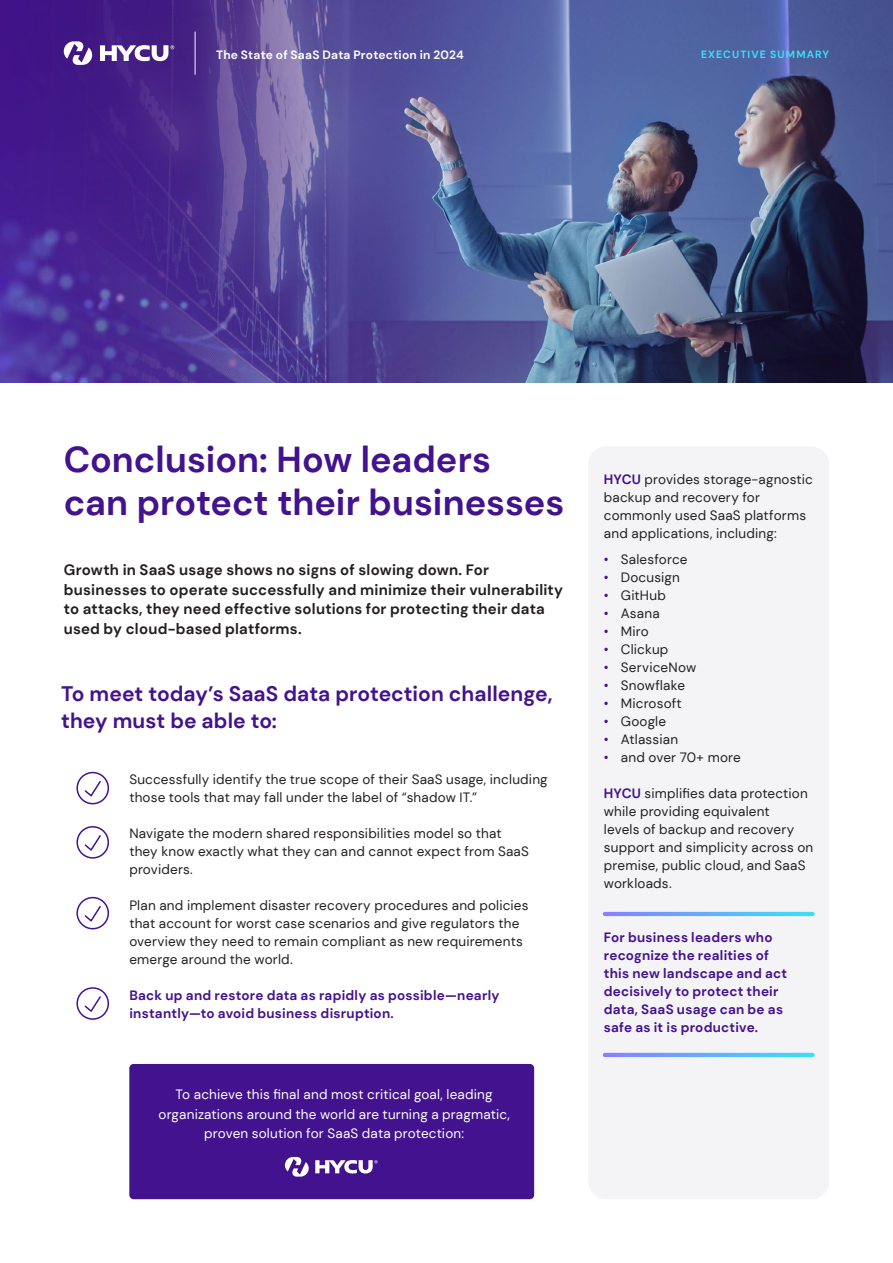
<style>
.page{position:relative;width:893px;height:1263px;background:#fff}
.page>*{position:absolute;margin:0;border:0;box-sizing:border-box;transform-origin:0 0}
.t1{font:700 36px/43.2px "DM Sans";color:#43128e}
.t2{font:700 21px/27px "DM Sans";color:#43128e}
.t3{font:700 15px/19.5px "DM Sans";letter-spacing:.015em;color:#231f20}
.t4{font:13.5px/18px "DM Sans";letter-spacing:.015em;color:#231f20}
.t5{font:700 13.5px/18px "DM Sans";letter-spacing:.02em;color:#43128e}
.t6{font:13.5px/19.5px "DM Sans";letter-spacing:.015em;color:#fff;text-align:center}
.t7{font:700 12px "DM Sans";letter-spacing:.02em;color:#fff}
.t8{font:700 10.5px "DM Sans";letter-spacing:.105em;color:#3ae1f9}
.s1{font-weight:700;color:#43128e}
.s2{color:#43128e}
</style>
<div class="page">
<div style="left:588px;top:446px;width:241px;height:753px;background:#f4f4f6;border-radius:18px"></div>
<div style="left:129px;top:1064px;width:405px;height:135px;background:#43128e;border-radius:4px"></div>
<svg style="left:285px;top:1157px;width:24px;height:19px"></svg>
<svg style="left:315px;top:1160px;width:63px;height:13px"></svg>
<img style="left:0;top:0;width:893px;height:383px">
<svg style="left:64px;top:41px;width:28px;height:24px"></svg>
<svg style="left:100px;top:45px;width:74px;height:16px"></svg>
<hr style="left:195px;top:32px;width:1px;height:42px;background:#f4f4f6">
<svg style="left:76px;top:771px;width:33px;height:34px"></svg>
<svg style="left:76px;top:826px;width:34px;height:33px"></svg>
<svg style="left:76px;top:896px;width:33px;height:34px"></svg>
<svg style="left:76px;top:987px;width:34px;height:33px"></svg>
<svg style="left:603px;top:1053px;width:212px;height:4px"></svg>
<svg style="left:603px;top:912px;width:212px;height:4px"></svg>
<p class="t7" style="left:216px;top:47px;width:249px">The State of SaaS Data Protection in 2024</p>
<p class="t8" style="left:701px;top:48px;width:130px">EXECUTIVE SUMMARY</p>
<p class="t1" style="left:64px;top:437px;width:502px">Conclusion: How leaders can protect their businesses</p>
<p class="t3" style="left:64px;top:560px;width:501px">Growth in SaaS usage shows no signs of slowing down. For businesses to operate successfully and minimize their vulnerability to attacks, they need effective solutions for protecting their data used by cloud-based platforms.</p>
<p class="t2" style="left:61px;top:680px;width:493px">To meet today’s SaaS data protection challenge, they must be able to:</p>
<p class="t4" style="left:129px;top:770px;width:420px">Successfully identify the true scope of their SaaS usage, including those tools that may fall under the label of “shadow IT.”</p>
<p class="t4" style="left:129px;top:824px;width:401px">Navigate the modern shared responsibilities model so that they know exactly what they can and cannot expect from SaaS providers.</p>
<p class="t4" style="left:129px;top:896px;width:401px">Plan and implement disaster recovery procedures and policies that account for worst case scenarios and give regulators the overview they need to remain compliant as new requirements emerge around the world.</p>
<p class="t5" style="left:129px;top:986px;width:372px">Back up and restore data as rapidly as possible—nearly instantly—to avoid business disruption.</p>
<p class="t6" style="left:158px;top:1085px;width:353px">To achieve this final and most critical goal, leading organizations around the world are turning a pragmatic, proven solution for SaaS data protection:</p>
<p class="t4" style="left:604px;top:471px;width:211px"><span class="s1">HYCU</span> provides storage-agnostic backup and recovery for commonly used SaaS platforms and applications, including:</p>
<p class="t4" style="left:604px;top:550px;width:85px"><span class="s2">•</span> Salesforce</p>
<p class="t4" style="left:604px;top:568px;width:78px"><span class="s2">•</span> Docusign</p>
<p class="t4" style="left:604px;top:586px;width:64px"><span class="s2">•</span> GitHub</p>
<p class="t4" style="left:604px;top:604px;width:57px"><span class="s2">•</span> Asana</p>
<p class="t4" style="left:604px;top:622px;width:46px"><span class="s2">•</span> Miro</p>
<p class="t4" style="left:604px;top:640px;width:66px"><span class="s2">•</span> Clickup</p>
<p class="t4" style="left:604px;top:658px;width:94px"><span class="s2">•</span> ServiceNow</p>
<p class="t4" style="left:604px;top:676px;width:83px"><span class="s2">•</span> Snowflake</p>
<p class="t4" style="left:604px;top:694px;width:79px"><span class="s2">•</span> Microsoft</p>
<p class="t4" style="left:604px;top:712px;width:64px"><span class="s2">•</span> Google</p>
<p class="t4" style="left:604px;top:730px;width:76px"><span class="s2">•</span> Atlassian</p>
<p class="t4" style="left:604px;top:748px;width:138px"><span class="s2">•</span> and over 70+ more</p>
<p class="t4" style="left:604px;top:784px;width:211px"><span class="s1">HYCU</span> simplifies data protection while providing equivalent<br>levels of backup and recovery support and simplicity across on premise, public cloud, and SaaS workloads.</p>
<p class="t5" style="left:604px;top:928px;width:185px">For business leaders who recognize the realities of this new landscape and act decisively to protect their data, SaaS usage can be as safe as it is productive.</p>
</div>
